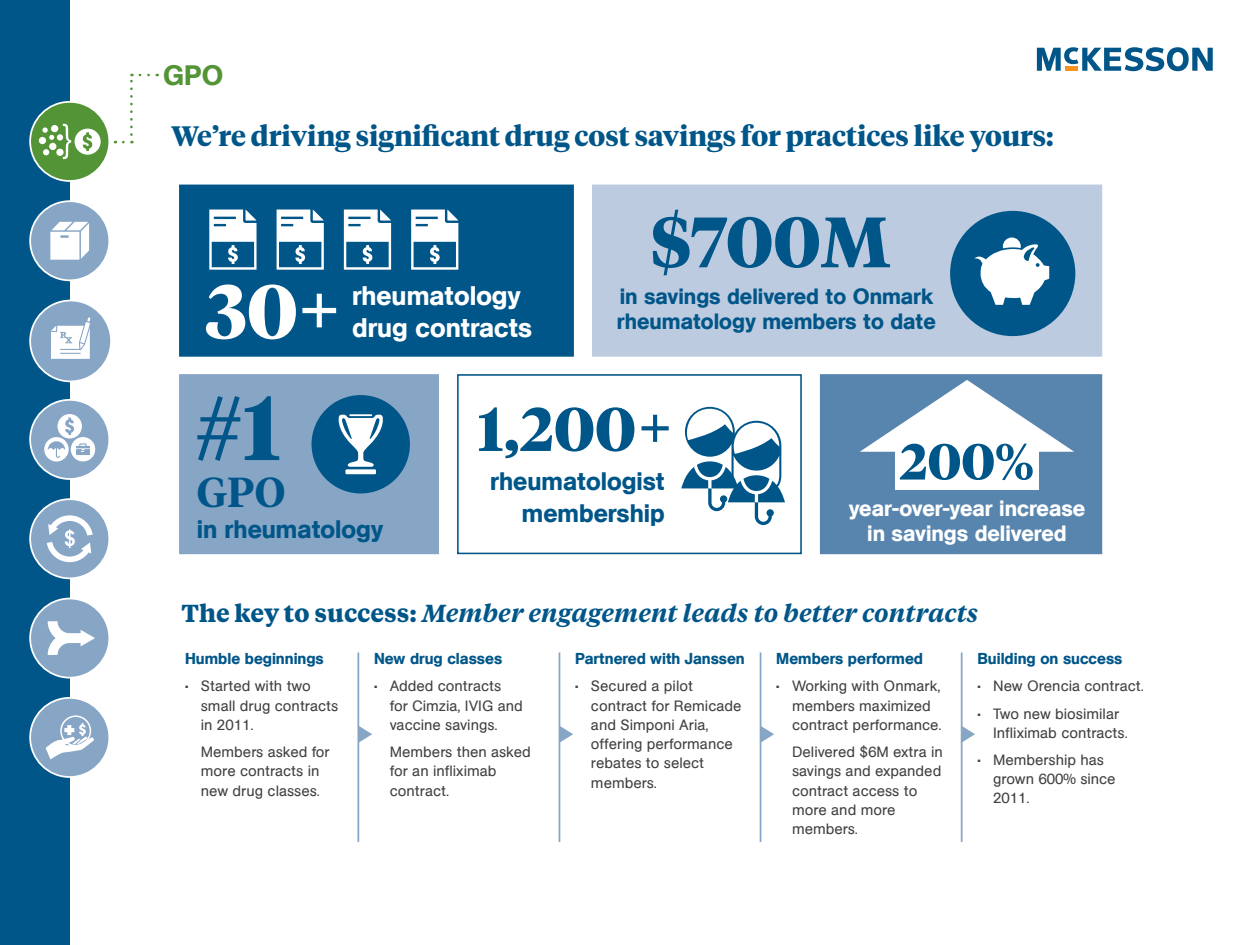
<style>
.page{position:relative;width:1260px;height:945px;background:#fff}
.page>*{position:absolute;margin:0;border:0;box-sizing:border-box;transform-origin:0 0}
.t1{font:700 89.77px "Tiempos Headline";color:#005689}
.t2{font:700 76.12px "Tiempos Headline";color:#fff}
.t3{font:700 70.88px "Tiempos Headline";color:#005689}
.t4{font:700 61.25px "Tiempos Headline";color:#005689}
.t5{font:700 50.4px "Tiempos Headline";color:#005689}
.t6{font:600 41.82px "Tiempos Headline";color:#005689}
.t7{font:700 28px "Tiempos Headline";color:#005689}
.t8{font:500 28px "AG Book Pro";color:#539536}
.t9{font:500 26.78px "AG Book Pro";color:#fff}
.t10{font:500 25.2px/31.2px "AG Book Pro";color:#005689;text-align:right}
.t11{font:italic 600 24.5px "Tiempos Text";color:#005689}
.t12{font:500 22.05px/25.2px "AG Book Pro";color:#005689}
.t13{font:500 22.05px/24.5px "AG Book Pro";color:#fff;text-align:center}
.t14{font:500 15.75px "AG Book Pro";color:#005689}
.t15{font:14.88px/19.2px "AG Book Pro";color:#414042}
.s1{font-weight:700;font-style:normal}
</style>
<div class="page">
<svg style="left:130px;top:74px;width:3px;height:61px"></svg>
<svg style="left:140px;top:74px;width:18px;height:2px"></svg>
<div style="left:179px;top:185px;width:395px;height:172px;background:#005689;border:2px solid #005689"></div>
<div style="left:592px;top:185px;width:510px;height:172px;background:#bccbdf;border:2px solid #bccbdf"></div>
<div style="left:179px;top:374px;width:260px;height:180px;background:#87a5c5"></div>
<div style="left:820px;top:374px;width:282px;height:180px;background:#5885ae;border:2px solid #5885ae"></div>
<div style="left:457px;top:374px;width:345px;height:180px;background:#fff;border:2px solid #005689"></div>
<svg style="left:209px;top:210px;width:48px;height:60px"></svg>
<svg style="left:246px;top:210px;width:10px;height:11px"></svg>
<svg style="left:277px;top:210px;width:47px;height:60px"></svg>
<svg style="left:313px;top:210px;width:11px;height:11px"></svg>
<svg style="left:344px;top:210px;width:47px;height:60px"></svg>
<svg style="left:380px;top:210px;width:11px;height:11px"></svg>
<svg style="left:411px;top:210px;width:47px;height:60px"></svg>
<svg style="left:447px;top:210px;width:11px;height:11px"></svg>
<div style="left:950px;top:211px;width:125px;height:125px;background:#005689;border-radius:50%"></div>
<svg style="left:974px;top:237px;width:75px;height:68px"></svg>
<div style="left:312px;top:395px;width:98px;height:98px;background:#005689;border-radius:50%"></div>
<hr style="left:349px;top:414px;width:23px;height:2px;background:#fff">
<svg style="left:338px;top:415px;width:45px;height:52px"></svg>
<div style="left:345px;top:469px;width:31px;height:5px;background:#fff"></div>
<svg style="left:681px;top:407px;width:104px;height:118px"></svg>
<div style="left:895px;top:436px;width:144px;height:54px;background:#fff"></div>
<svg style="left:860px;top:380px;width:214px;height:72px"></svg>
<svg style="left:1037px;top:47px;width:176px;height:24px"></svg>
<div style="left:0;top:0;width:70px;height:945px;background:#005689"></div>
<div style="left:30px;top:499px;width:79px;height:79px;background:#87a5c5;border-radius:50%"></div>
<div style="left:29px;top:498px;width:81px;height:81px;border:2px solid #fff;border-radius:50%"></div>
<svg style="left:47px;top:515px;width:46px;height:47px"></svg>
<div style="left:30px;top:400px;width:79px;height:79px;background:#87a5c5;border-radius:50%"></div>
<div style="left:29px;top:399px;width:81px;height:81px;border:2px solid #fff;border-radius:50%"></div>
<svg style="left:44px;top:414px;width:51px;height:48px"></svg>
<div style="left:30px;top:698px;width:79px;height:79px;background:#87a5c5;border-radius:50%"></div>
<div style="left:29px;top:697px;width:81px;height:81px;border:2px solid #fff;border-radius:50%"></div>
<div style="left:60px;top:715px;width:31px;height:31px;border:1px solid #fff;border-radius:50%"></div>
<svg style="left:46px;top:723px;width:48px;height:36px"></svg>
<div style="left:30px;top:599px;width:79px;height:79px;background:#87a5c5;border-radius:50%"></div>
<div style="left:29px;top:598px;width:81px;height:81px;border:2px solid #fff;border-radius:50%"></div>
<svg style="left:48px;top:621px;width:47px;height:34px"></svg>
<div style="left:30px;top:201px;width:79px;height:79px;background:#87a5c5;border-radius:50%"></div>
<div style="left:29px;top:200px;width:81px;height:81px;border:2px solid #fff;border-radius:50%"></div>
<svg style="left:50px;top:222px;width:39px;height:38px"></svg>
<div style="left:30px;top:102px;width:79px;height:79px;background:#539536;border-radius:50%"></div>
<div style="left:29px;top:101px;width:81px;height:81px;border:2px solid #fff;border-radius:50%"></div>
<div style="left:39px;top:137px;width:7px;height:7px;background:#fff;border-radius:50%"></div>
<div style="left:49px;top:143px;width:7px;height:7px;background:#fff;border-radius:50%"></div>
<div style="left:56px;top:149px;width:8px;height:7px;background:#fff;border-radius:50%"></div>
<div style="left:51px;top:125px;width:7px;height:7px;background:#fff;border-radius:50%"></div>
<div style="left:57px;top:134px;width:6px;height:7px;background:#fff;border-radius:50%"></div>
<svg style="left:43px;top:149px;width:6px;height:6px"></svg>
<svg style="left:42px;top:127px;width:12px;height:13px"></svg>
<svg style="left:63px;top:124px;width:38px;height:35px"></svg>
<hr style="left:357px;top:652px;width:2px;height:190px;background:#87a5c5">
<hr style="left:559px;top:652px;width:1px;height:190px;background:#87a5c5">
<hr style="left:760px;top:652px;width:1px;height:190px;background:#87a5c5">
<hr style="left:961px;top:652px;width:2px;height:190px;background:#87a5c5">
<svg style="left:359px;top:725px;width:13px;height:18px"></svg>
<svg style="left:560px;top:725px;width:13px;height:18px"></svg>
<svg style="left:761px;top:725px;width:13px;height:18px"></svg>
<svg style="left:962px;top:725px;width:13px;height:18px"></svg>
<div style="left:30px;top:301px;width:81px;height:80px;background:#87a5c5;border-radius:50%"></div>
<div style="left:29px;top:300px;width:83px;height:82px;border:2px solid #fff;border-radius:50%"></div>
<svg style="left:51px;top:317px;width:39px;height:42px"></svg>
<h3 class="t8" style="left:163px;top:57px;width:62px">GPO</h3>
<h3 class="t7" style="left:171px;top:116px;width:884px">We’re driving significant drug cost savings for practices like yours:</h3>
<h2 class="t2" style="left:206px;top:259px;width:137px">30+</h2>
<h3 class="t9" style="left:352px;top:278px;width:170px">rheumatology</h3>
<h3 class="t9" style="left:352px;top:310px;width:182px">drug contracts</h3>
<h3 class="t3" style="left:651px;top:193px;width:241px">$700M</h3>
<h3 class="t12" style="left:617px;top:283px;width:320px">in savings delivered to Onmark rheumatology members to date</h3>
<h1 class="t1" style="left:195px;top:366px;width:87px">#1</h1>
<h3 class="t6" style="left:197px;top:464px;width:90px">GPO</h3>
<h3 class="t10" style="left:197px;top:513px;width:188px">in rheumatology</h3>
<h3 class="t4" style="left:478px;top:387px;width:197px">1,200+</h3>
<h3 class="t10" style="left:490px;top:466px;width:176px">rheumatologist membership</h3>
<h3 class="t5" style="left:900px;top:427px;width:136px">200%</h3>
<h3 class="t13" style="left:849px;top:496px;width:238px">year-over-year increase in savings delivered</h3>
<h3 class="t11" style="left:182px;top:596px;width:798px"><span class="s1">The key to success:</span> Member engagement leads to better contracts</h3>
<p class="t14" style="left:185px;top:649px;width:140px">Humble beginnings</p>
<p class="t15" style="left:201px;top:676px;width:139px;text-indent:-16px">• Started with two small drug contracts in 2011.</p>
<p class="t15" style="left:201px;top:742px;width:130px">Members asked for more contracts in new drug classes.</p>
<p class="t14" style="left:374px;top:649px;width:130px">New drug classes</p>
<p class="t15" style="left:390px;top:676px;width:135px;text-indent:-16px">• Added contracts for Cimzia, IVIG and vaccine savings.</p>
<p class="t15" style="left:390px;top:742px;width:142px">Members then asked for an infliximab contract.</p>
<p class="t14" style="left:575px;top:649px;width:171px">Partnered with Janssen</p>
<p class="t15" style="left:591px;top:676px;width:152px;text-indent:-16px">• Secured a pilot contract for Remicade and Simponi Aria, offering performance rebates to select members.</p>
<p class="t14" style="left:776px;top:649px;width:148px">Members performed</p>
<p class="t15" style="left:792px;top:676px;width:151px;text-indent:-16px">• Working with Onmark, members maximized contract performance.</p>
<p class="t15" style="left:792px;top:742px;width:152px">Delivered $6M extra in savings and expanded contract access to more and more members.</p>
<p class="t14" style="left:977px;top:649px;width:147px">Building on success</p>
<p class="t15" style="left:977px;top:676px;width:168px">• New Orencia contract.</p>
<p class="t15" style="left:993px;top:704px;width:136px;text-indent:-16px">• Two new biosimilar<br>Infliximab contracts.</p>
<p class="t15" style="left:993px;top:750px;width:124px;text-indent:-16px">• Membership has grown 600% since<br>2011.</p>
</div>
